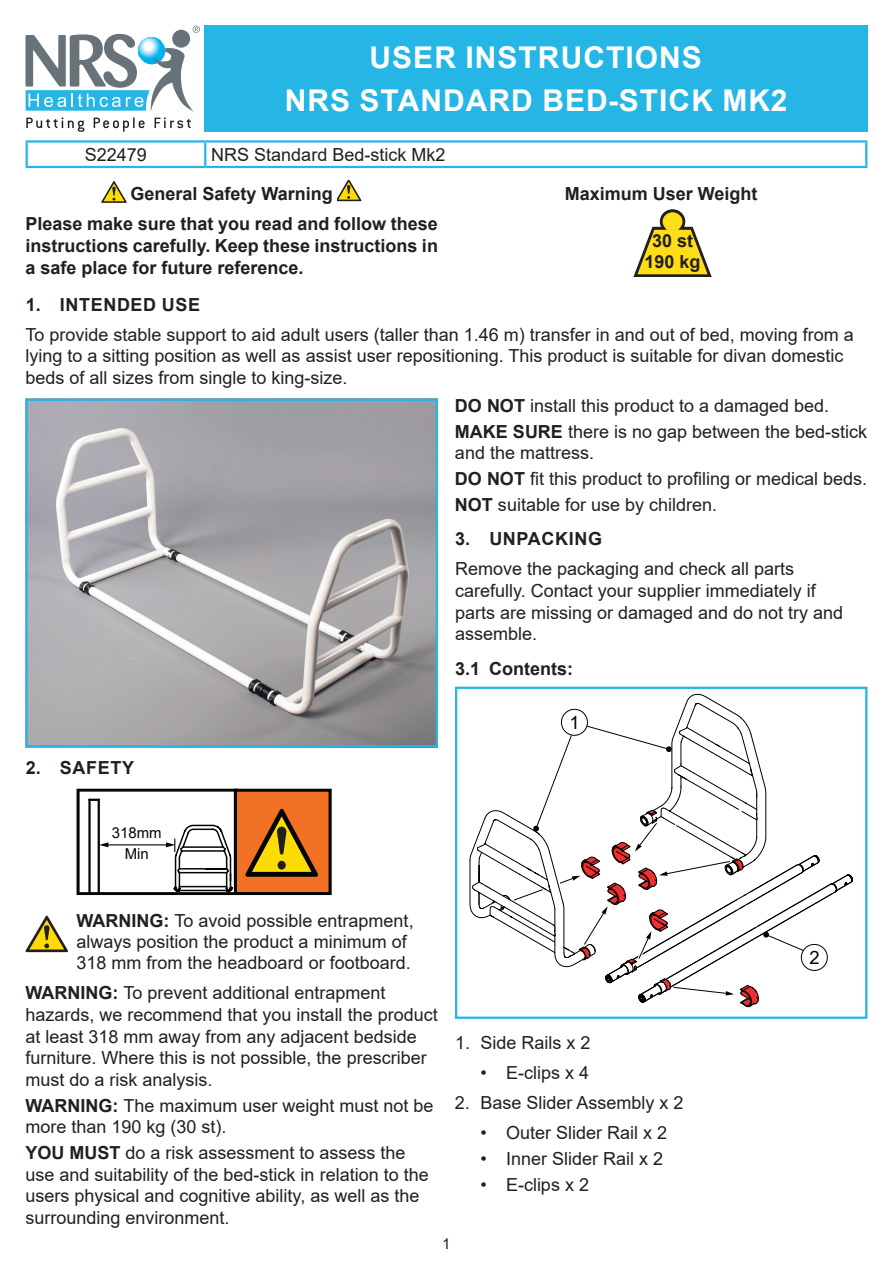
<style>
.page{position:relative;width:893px;height:1263px;background:#fff}
.page>*{position:absolute;margin:0;border:0;box-sizing:border-box;transform-origin:0 0}
.t1{font:700 30px/43.2px "Arial";letter-spacing:.035em;color:#fff;text-align:center}
.t2{font:18.3px "Arial";color:#000001}
.t3{font:18px/21.6px "Arial";color:#231f20}
.t4{font:700 18px/21.6px "Arial";color:#231f20;text-align:center}
.t5{font:700 18px "Arial";letter-spacing:.035em;color:#231f20}
.t6{font:15px/21px "Arial";color:#050504;text-align:center}
.t7{font:15px "Arial";color:#231f20}
.s1{font-weight:700}
</style>
<div class="page">
<svg style="left:26px;top:26px;width:174px;height:106px"></svg>
<div style="left:204px;top:26px;width:663px;height:106px;background:#26b6e6"></div>
<hr style="left:26px;top:140px;width:179px;height:3px;background:#26b6e6">
<hr style="left:26px;top:143px;width:2px;height:23px;background:#26b6e6">
<hr style="left:205px;top:140px;width:662px;height:3px;background:#26b6e6">
<hr style="left:204px;top:143px;width:2px;height:23px;background:#26b6e6">
<hr style="left:865px;top:143px;width:2px;height:23px;background:#26b6e6">
<hr style="left:26px;top:166px;width:179px;height:2px;background:#26b6e6">
<hr style="left:205px;top:166px;width:662px;height:2px;background:#26b6e6">
<svg style="left:101px;top:181px;width:25px;height:21px"></svg>
<svg style="left:337px;top:181px;width:24px;height:20px"></svg>
<svg style="left:633px;top:209px;width:79px;height:67px"></svg>
<img style="left:29px;top:402px;width:406px;height:342px">
<div style="left:26px;top:399px;width:412px;height:348px;border:2px solid #26b6e6"></div>
<svg style="left:77px;top:789px;width:255px;height:107px"></svg>
<svg style="left:26px;top:916px;width:42px;height:36px"></svg>
<svg style="left:469px;top:686px;width:385px;height:322px"></svg>
<div style="left:455px;top:687px;width:412px;height:332px;border:2px solid #26b6e6"></div>
<h1 class="t1" style="left:285px;top:36px;width:504px">USER INSTRUCTIONS<br>NRS STANDARD BED-STICK MK2</h1>
<p class="t3" style="left:85px;top:143px;width:64px">S22479</p>
<p class="t3" style="left:211px;top:143px;width:236px">NRS Standard Bed-stick Mk2</p>
<p class="t4" style="left:26px;top:179px;width:414px;line-height:30.2px">General Safety Warning<br>Please make sure that you read and follow these</p>
<p class="t4" style="left:26px;top:235px;width:414px;text-align:left">instructions carefully. Keep these instructions in a safe place for future reference.</p>
<p class="t4" style="left:565px;top:183px;width:194px">Maximum User Weight</p>
<p class="t4" style="left:644px;top:230px;width:58px">30 st<br>190 kg</p>
<p class="t5" style="left:26px;top:292px;width:176px">1. INTENDED USE</p>
<p class="t3" style="left:26px;top:324px;width:830px">To provide stable support to aid adult users (taller than 1.46 m) transfer in and out of bed, moving from a lying to a sitting position as well as assist user repositioning. This product is suitable for divan domestic beds of all sizes from single to king-size.</p>
<p class="t3" style="left:455px;top:392px;width:414px;line-height:25.8px"><span class="s1">DO NOT</span> install this product to a damaged bed.<br><span class="s1">MAKE SURE</span> there is no gap between the bed-stick</p>
<p class="t3" style="left:455px;top:440px;width:414px;line-height:25.8px">and the mattress.<br><span class="s1">DO NOT</span> fit this product to profiling or medical beds.<br><span class="s1">NOT</span> suitable for use by children.</p>
<p class="t5" style="left:455px;top:526px;width:148px">3. UNPACKING</p>
<p class="t3" style="left:455px;top:558px;width:390px">Remove the packaging and check all parts carefully. Contact your supplier immediately if parts are missing or damaged and do not try and assemble.</p>
<p class="t4" style="left:455px;top:658px;width:120px">3.1 Contents:</p>
<p class="t4" style="left:26px;top:757px;width:110px">2. SAFETY</p>
<p class="t6" style="left:112px;top:822px;width:51px">318mm<br>Min</p>
<p class="t2" style="left:569px;top:709px;width:12px">1</p>
<p class="t3" style="left:77px;top:910px;width:339px;line-height:21px"><span class="s1">WARNING:</span> To avoid possible entrapment, always position the product a minimum of<br>318 mm from the headboard or footboard.</p>
<p class="t3" style="left:26px;top:982px;width:414px"><span class="s1">WARNING:</span> To prevent additional entrapment hazards, we recommend that you install the product at least 318 mm away from any adjacent bedside furniture. Where this is not possible, the prescriber must do a risk analysis.</p>
<p class="t3" style="left:26px;top:1094px;width:410px"><span class="s1">WARNING:</span> The maximum user weight must not be more than 190 kg (30 st).</p>
<p class="t3" style="left:26px;top:1142px;width:405px"><span class="s1">YOU MUST</span> do a risk assessment to assess the use and suitability of the bed-stick in relation to the users physical and cognitive ability, as well as the surrounding environment.</p>
<p class="t3" style="left:455px;top:1032px;width:137px">1. Side Rails x 2</p>
<p class="t3" style="left:480px;top:1062px;width:110px">• E-clips x 4</p>
<p class="t3" style="left:455px;top:1092px;width:230px">2. Base Slider Assembly x 2</p>
<p class="t3" style="left:480px;top:1122px;width:188px">• Outer Slider Rail x 2</p>
<p class="t3" style="left:480px;top:1148px;width:184px">• Inner Slider Rail x 2</p>
<p class="t3" style="left:480px;top:1174px;width:110px">• E-clips x 2</p>
<p class="t7" style="left:442px;top:1234px;width:10px">1</p>
<p class="t2" style="left:810px;top:944px;width:12px">2</p>
</div>
